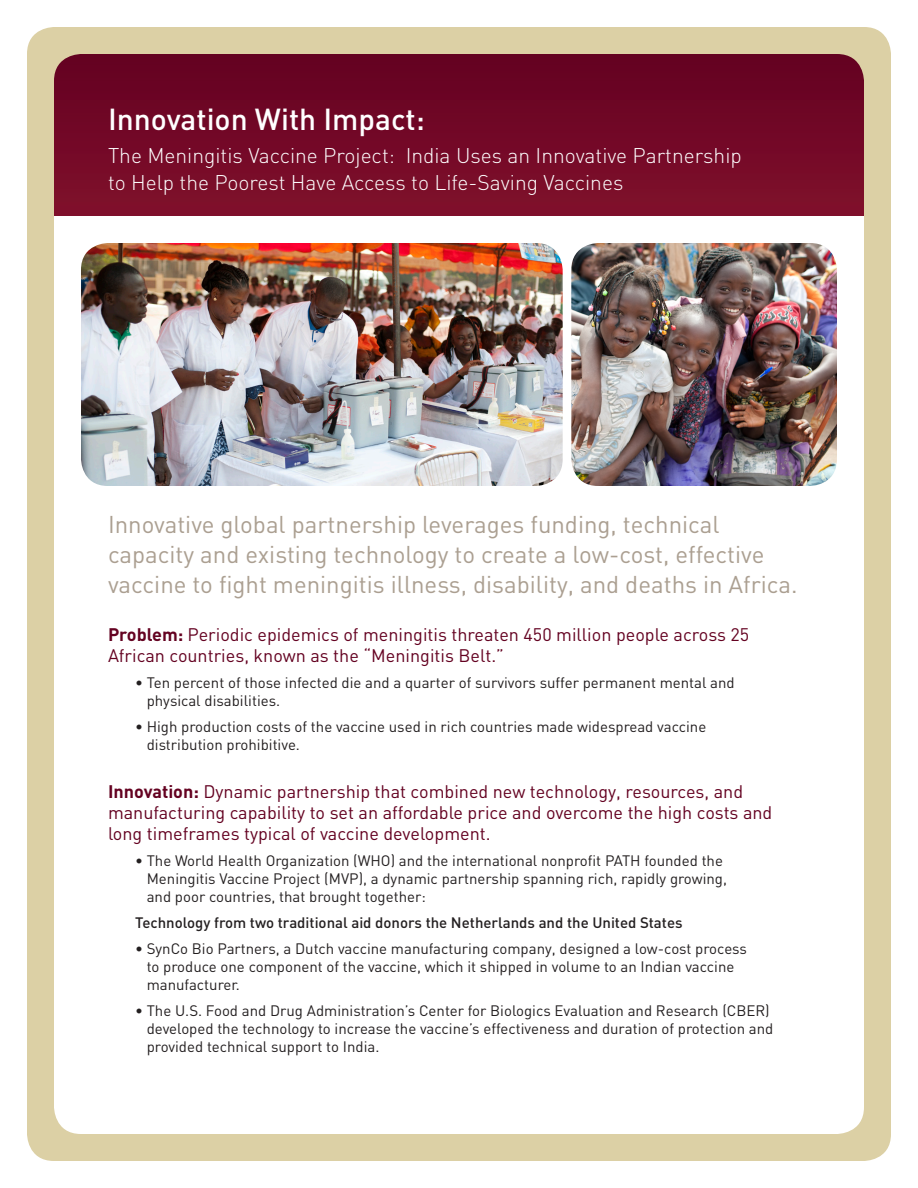
<style>
.page{position:relative;width:918px;height:1188px;background:#fff}
.page>*{position:absolute;margin:0;border:0;box-sizing:border-box;transform-origin:0 0}
.t1{font:500 30px "DIN";color:#fff}
.Intro_text{font:24px/30px "DIN";color:#ab9f91}
.t2{font:300 21px/27px "DIN";color:#fff}
.Body_Copy{font:18px/21px "DIN";color:#640221}
.Body_Copy-2{font:15px/18px "DIN";color:#231f20}
.Bullets{font:15px/18px "DIN";color:#231f20}
.last_bullet{font:15px/18px "DIN";color:#231f20}
.Body_Copy-3{font:500 15px "DIN";color:#231f20}
.s1{font-weight:700}
</style>
<div class="page">
<div style="left:27px;top:27px;width:864px;height:1134px;background:#dcd0a5;border-radius:27px"></div>
<div style="left:54px;top:102px;width:810px;height:1032px;background:#fff;border-radius:27px"></div>
<svg style="left:54px;top:54px;width:810px;height:162px;background:#720826"></svg>
<img style="left:81px;top:243px;width:482px;height:243px">
<img style="left:571px;top:243px;width:266px;height:243px">
<p class="t1" style="left:108px;top:100px;width:318px">Innovation With Impact:</p>
<p class="t2" style="left:108px;top:141px;width:635px">The Meningitis Vaccine Project: India Uses an Innovative Partnership to Help the Poorest Have Access to Life-Saving Vaccines</p>
<p class="Intro_text" style="left:108px;top:508px;width:691px">Innovative global partnership leverages funding, technical capacity and existing technology to create a low-cost, effective vaccine to fight meningitis illness, disability, and deaths in Africa.</p>
<p class="Body_Copy" style="left:108px;top:623px;width:643px"><span class="s1">Problem:</span> Periodic epidemics of meningitis threaten 450 million people across 25<br>African countries, known as the “Meningitis Belt.”</p>
<p class="Bullets" style="left:147px;top:673px;width:590px;text-indent:-12px">• Ten percent of those infected die and a quarter of survivors suffer permanent mental and physical disabilities.</p>
<p class="last_bullet" style="left:147px;top:717px;width:561px;text-indent:-12px">• High production costs of the vaccine used in rich countries made widespread vaccine distribution prohibitive.</p>
<p class="Body_Copy" style="left:108px;top:780px;width:666px"><span class="s1">Innovation:</span> Dynamic partnership that combined new technology, resources, and manufacturing capability to set an affordable price and overcome the high costs and long timeframes typical of vaccine development.</p>
<p class="Body_Copy-2" style="left:147px;top:851px;width:582px;text-indent:-12px">• The World Health Organization (WHO) and the international nonprofit PATH founded the<br>Meningitis Vaccine Project (MVP), a dynamic partnership spanning rich, rapidly growing, and poor countries, that brought together:</p>
<p class="Body_Copy-3" style="left:135px;top:913px;width:549px">Technology from two traditional aid donors the Netherlands and the United States</p>
<p class="Body_Copy-2" style="left:147px;top:939px;width:602px;text-indent:-12px">• SynCo Bio Partners, a Dutch vaccine manufacturing company, designed a low-cost process to produce one component of the vaccine, which it shipped in volume to an Indian vaccine manufacturer.</p>
<p class="Body_Copy-2" style="left:147px;top:1001px;width:628px;text-indent:-12px">• The U.S. Food and Drug Administration’s Center for Biologics Evaluation and Research (CBER) developed the technology to increase the vaccine’s effectiveness and duration of protection and provided technical support to India.</p>
</div>
